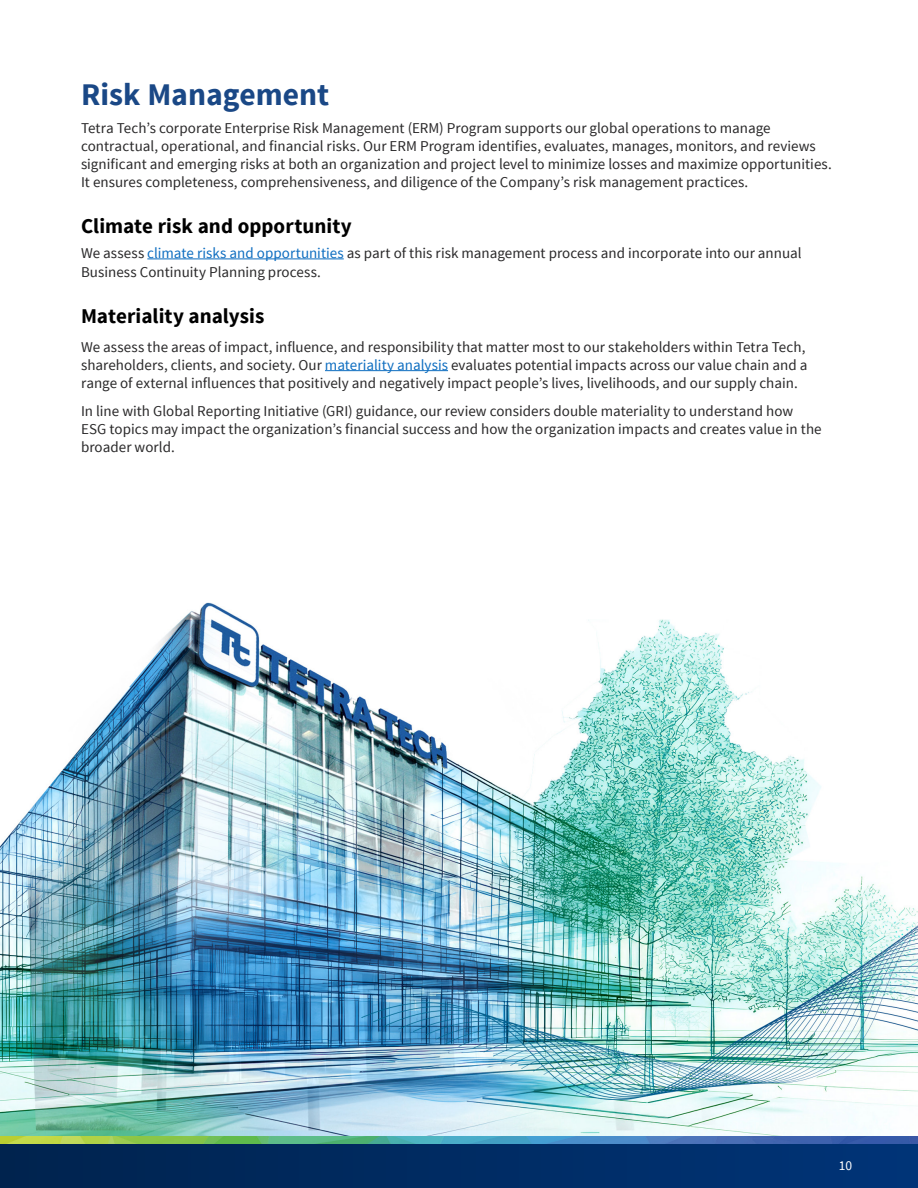
<style>
.page{position:relative;width:918px;height:1188px;background:#fff}
.page>*{position:absolute;margin:0;border:0;box-sizing:border-box;transform-origin:0 0}
.t1{font:700 31.5px "Source Sans Pro";color:#1a4886}
.title2{font:700 21px "Source Sans Pro";letter-spacing:.005em;color:#000}
.body2{font:15px/18px "Source Sans Pro";color:#292829}
.body{font:15px/19.5px "Source Sans Pro";color:#292829}
.t2{font:13.5px "Source Sans Pro";color:#fff}
.s1{color:#0d6dc0}
</style>
<div class="page">
<img style="left:0;top:602px;width:918px;height:543px">
<div style="left:0;top:1145px;width:918px;height:43px;background:linear-gradient(to right,#00234e,#003478)"></div>
<hr style="left:147px;top:259px;width:197px;height:1px;background:#0d6dc0">
<hr style="left:325px;top:370px;width:123px;height:1px;background:#0d6dc0">
<p class="t1" style="left:81px;top:74px;width:250px">Risk Management</p>
<p class="body2" style="left:81px;top:120px;width:752px">Tetra Tech’s corporate Enterprise Risk Management (ERM) Program supports our global operations to manage contractual, operational, and financial risks. Our ERM Program identifies, evaluates, manages, monitors, and reviews significant and emerging risks at both an organization and project level to minimize losses and maximize opportunities.<br>It ensures completeness, comprehensiveness, and diligence of the Company’s risk management practices.</p>
<p class="title2" style="left:81px;top:212px;width:272px">Climate risk and opportunity</p>
<p class="body" style="left:81px;top:243px;width:722px">We assess <span class="s1">climate risks and opportunities</span> as part of this risk management process and incorporate into our annual<br>Business Continuity Planning process.</p>
<p class="title2" style="left:81px;top:302px;width:185px">Materiality analysis</p>
<p class="body2" style="left:81px;top:338px;width:728px">We assess the areas of impact, influence, and responsibility that matter most to our stakeholders within Tetra Tech, shareholders, clients, and society. Our <span class="s1">materiality analysis</span> evaluates potential impacts across our value chain and a range of external influences that positively and negatively impact people’s lives, livelihoods, and our supply chain.</p>
<p class="body2" style="left:81px;top:403px;width:742px">In line with Global Reporting Initiative (GRI) guidance, our review considers double materiality to understand how<br>ESG topics may impact the organization’s financial success and how the organization impacts and creates value in the broader world.</p>
<p class="t2" style="left:839px;top:1157px;width:15px">10</p>
</div>
